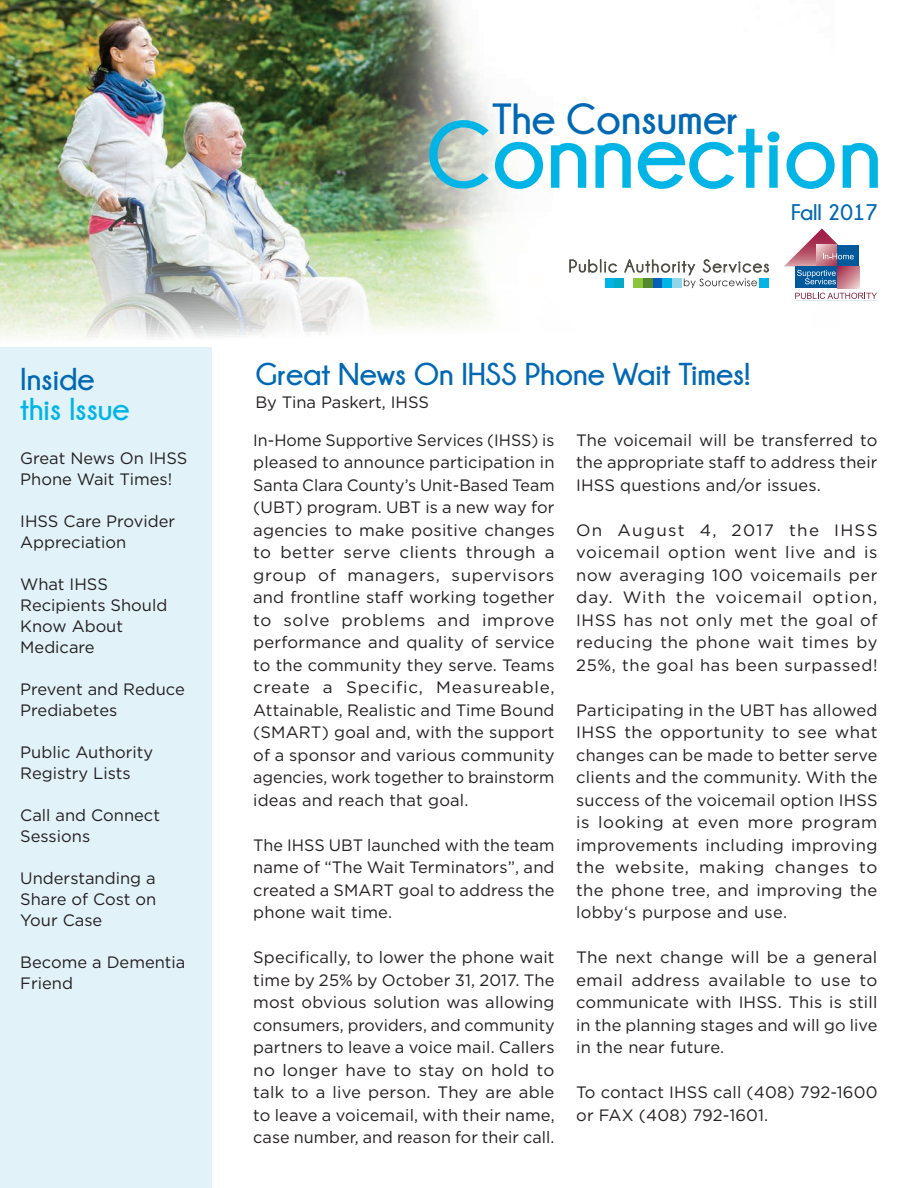
<style>
.page{position:relative;width:918px;height:1188px;background:#fff}
.page>*{position:absolute;margin:0;border:0;box-sizing:border-box;transform-origin:0 0}
.t1{font:700 95.25px "Champagne&Limousines";color:#00b5e6}
.t2{font:700 43.5px "Champagne&Limousines";color:#0168b3}
.Page_title__Green{font:700 31.5px "Champagne&Limousines";color:#0168b3}
.Page_title__Green-2{font:700 31.5px "Champagne&Limousines";color:#00b5e6}
.t3{font:700 22.5px "Champagne&Limousines";color:#0168b3}
.main_text{font:16.5px/22.5px "Gotham";letter-spacing:.005em;color:#231f20;text-align:justify}
.author{font:16.5px "Gotham";color:#231f20}
</style>
<div class="page">
<img style="left:0;top:0;width:877px;height:348px">
<svg style="left:569px;top:259px;width:48px;height:14px"></svg>
<svg style="left:624px;top:259px;width:145px;height:29px"></svg>
<div style="left:759px;top:279px;width:10px;height:9px;background:#00b5e6"></div>
<div style="left:672px;top:279px;width:10px;height:9px;background:#91d5ea"></div>
<div style="left:605px;top:279px;width:9px;height:9px;background:#00b5e6"></div>
<div style="left:614px;top:279px;width:10px;height:9px;background:#00acc8"></div>
<div style="left:634px;top:279px;width:9px;height:9px;background:#8bc63e"></div>
<div style="left:643px;top:279px;width:10px;height:9px;background:#548a2e"></div>
<div style="left:653px;top:279px;width:9px;height:9px;background:#005fb9"></div>
<div style="left:662px;top:279px;width:10px;height:9px;background:#00b5e6"></div>
<div style="left:795px;top:266px;width:43px;height:22px;background:#00599b"></div>
<svg style="left:838px;top:284px;width:21px;height:4px"></svg>
<svg style="left:784px;top:228px;width:76px;height:56px"></svg>
<svg style="left:795px;top:293px;width:82px;height:6px"></svg>
<div style="left:0;top:348px;width:211px;height:840px;background:#e2f2f9"></div>
<p class="Page_title__Green" style="left:20px;top:362px;width:76px">Inside</p>
<p class="Page_title__Green-2" style="left:20px;top:392px;width:111px">this Issue</p>
<p class="main_text" style="left:20px;top:447px;width:169px;line-height:21px">Great News On IHSS<br>Phone Wait Times!</p>
<p class="main_text" style="left:20px;top:510px;width:156px;line-height:21px">IHSS Care Provider<br>Appreciation</p>
<p class="main_text" style="left:20px;top:573px;width:149px;line-height:21px;text-align:left">What IHSS<br>Recipients Should<br>Know About<br>Medicare</p>
<p class="main_text" style="left:20px;top:678px;width:166px;line-height:21px">Prevent and Reduce<br>Prediabetes</p>
<p class="main_text" style="left:20px;top:741px;width:135px;line-height:21px">Public Authority<br>Registry Lists</p>
<p class="main_text" style="left:20px;top:804px;width:141px;line-height:21px">Call and Connect<br>Sessions</p>
<p class="main_text" style="left:20px;top:867px;width:138px;line-height:21px">Understanding a Share of Cost on Your Case</p>
<p class="main_text" style="left:20px;top:951px;width:167px;line-height:21px">Become a Dementia<br>Friend</p>
<p class="t2" style="left:492px;top:95px;width:248px">The Consumer</p>
<p class="t1" style="left:426px;top:102px;width:458px">Connection</p>
<p class="t3" style="left:791px;top:200px;width:89px">Fall 2017</p>
<p class="Page_title__Green" style="left:255px;top:357px;width:496px">Great News On IHSS Phone Wait Times!</p>
<p class="author" style="left:255px;top:391px;width:175px">By Tina Paskert, IHSS</p>
<p class="main_text" style="left:253px;top:428px;width:303px">In-Home Supportive Services (IHSS) is pleased to announce participation in Santa Clara County’s Unit-Based Team (UBT) program. UBT is a new way for agencies to make positive changes to better serve clients through a group of managers, supervisors and frontline staff working together to solve problems and improve performance and quality of service to the community they serve. Teams create a Specific, Measureable, Attainable, Realistic and Time Bound (SMART) goal and, with the support of a sponsor and various community agencies, work together to brainstorm ideas and reach that goal.</p>
<p class="main_text" style="left:253px;top:833px;width:303px">The IHSS UBT launched with the team name of “The Wait Terminators”, and created a SMART goal to address the phone wait time.</p>
<p class="main_text" style="left:253px;top:946px;width:303px">Specifically, to lower the phone wait time by 25% by October 31, 2017. The most obvious solution was allowing consumers, providers, and community partners to leave a voice mail. Callers no longer have to stay on hold to talk to a live person. They are able to leave a voicemail, with their name, case number, and reason for their call.</p>
<p class="main_text" style="left:576px;top:428px;width:303px">The voicemail will be transferred to the appropriate staff to address their IHSS questions and/or issues.</p>
<p class="main_text" style="left:576px;top:518px;width:303px">On August 4, 2017 the IHSS voicemail option went live and is now averaging 100 voicemails per day. With the voicemail option, IHSS has not only met the goal of reducing the phone wait times by 25%, the goal has been surpassed!</p>
<p class="main_text" style="left:576px;top:698px;width:303px">Participating in the UBT has allowed IHSS the opportunity to see what changes can be made to better serve clients and the community. With the success of the voicemail option IHSS is looking at even more program improvements including improving the website, making changes to the phone tree, and improving the lobby‘s purpose and use.</p>
<p class="main_text" style="left:576px;top:946px;width:303px">The next change will be a general email address available to use to communicate with IHSS. This is still in the planning stages and will go live in the near future.</p>
<p class="main_text" style="left:576px;top:1081px;width:303px">To contact IHSS call (408) 792-1600 or FAX (408) 792-1601.</p>
</div>
